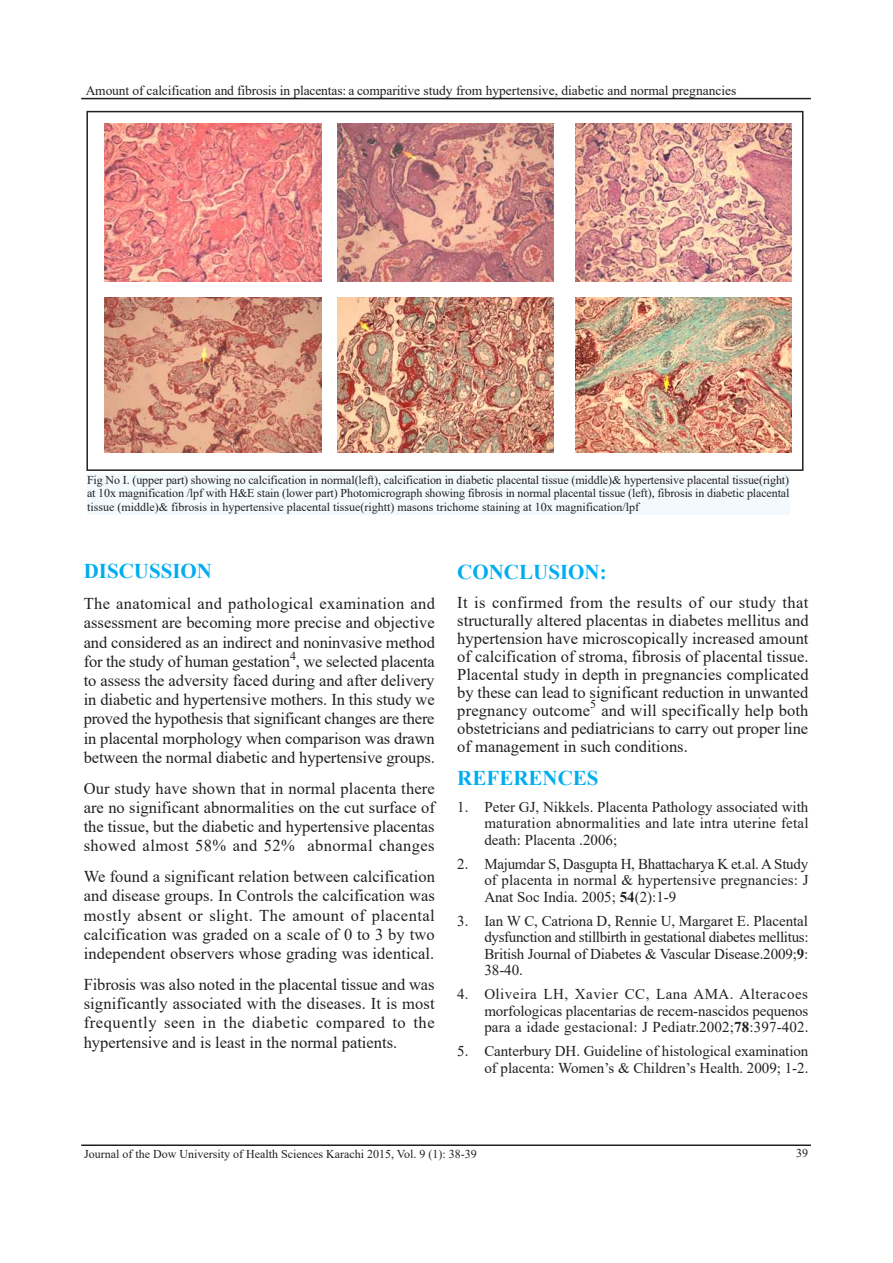
<style>
.page{position:relative;width:893px;height:1263px;background:#fff}
.page>*{position:absolute;margin:0;border:0;box-sizing:border-box;transform-origin:0 0}
.t1{font:700 21px "Times New Roman";color:#00aeef}
.t2{font:16.5px/19.2px "Times New Roman";color:#231f20;text-align:justify}
.t3{font:15px/16.5px "Times New Roman";color:#231f20;text-align:justify}
.t4{font:13.5px "Times New Roman";letter-spacing:-.01em;color:#231f20}
.t5{font:12px/13.5px "Times New Roman";color:#231f20;text-align:justify}
.s1{font-weight:700}
</style>
<div class="page">
<hr style="left:81px;top:1144px;width:730px;height:2px;background:#231f20">
<hr style="left:81px;top:98px;width:730px;height:1px;background:#231f20">
<div style="left:87px;top:474px;width:702px;height:41px;background:#f3fafe"></div>
<img style="left:105px;top:123px;width:216px;height:159px">
<img style="left:105px;top:297px;width:216px;height:156px">
<img style="left:338px;top:123px;width:216px;height:158px">
<img style="left:338px;top:297px;width:216px;height:155px">
<img style="left:575px;top:123px;width:217px;height:158px">
<img style="left:575px;top:297px;width:217px;height:156px">
<div style="left:86px;top:111px;width:717px;height:360px;border:2px solid #231f20"></div>
<p class="t4" style="left:86px;top:81px;width:652px">Amount of calcification and fibrosis in placentas: a comparitive study from hypertensive, diabetic and normal pregnancies</p>
<p class="t5" style="left:87px;top:472px;width:704px">Fig No I. (upper part) showing no calcification in normal(left), calcification in diabetic placental tissue (middle)&amp; hypertensive placental tissue(right) at 10x magnification /lpf with H&amp;E stain (lower part) Photomicrograph showing fibrosis in normal placental tissue (left), fibrosis in diabetic placental tissue (middle)&amp; fibrosis in hypertensive placental tissue(rightt) masons trichome staining at 10x magnification/lpf</p>
<p class="t1" style="left:84px;top:556px;width:130px">DISCUSSION</p>
<p class="t2" style="left:84px;top:593px;width:353px">The anatomical and pathological examination and assessment are becoming more precise and objective and considered as an indirect and noninvasive method for the study of human gestation<sup>4</sup>, we selected placenta to assess the adversity faced during and after delivery in diabetic and hypertensive mothers. In this study we proved the hypothesis that significant changes are there in placental morphology when comparison was drawn between the normal diabetic and hypertensive groups.</p>
<p class="t2" style="left:84px;top:778px;width:353px">Our study have shown that in normal placenta there are no significant abnormalities on the cut surface of the tissue, but the diabetic and hypertensive placentas showed almost 58% and 52% abnormal changes</p>
<p class="t2" style="left:84px;top:867px;width:353px">We found a significant relation between calcification and disease groups. In Controls the calcification was mostly absent or slight. The amount of placental calcification was graded on a scale of 0 to 3 by two independent observers whose grading was identical.</p>
<p class="t2" style="left:84px;top:974px;width:352px">Fibrosis was also noted in the placental tissue and was significantly associated with the diseases. It is most frequently seen in the diabetic compared to the hypertensive and is least in the normal patients.</p>
<p class="t1" style="left:457px;top:557px;width:151px">CONCLUSION:</p>
<p class="t2" style="left:457px;top:593px;width:353px;line-height:18px">It is confirmed from the results of our study that structurally altered placentas in diabetes mellitus and hypertension have microscopically increased amount of calcification of stroma, fibrosis of placental tissue.<br>Placental study in depth in pregnancies complicated by these can lead to significant reduction in unwanted pregnancy outcome<sup>5</sup> and will specifically help both obstetricians and pediatricians to carry out proper line of management in such conditions.</p>
<p class="t1" style="left:457px;top:762px;width:143px">REFERENCES</p>
<p class="t3" style="left:484px;top:798px;width:326px;text-indent:-27px">1. Peter GJ, Nikkels. Placenta Pathology associated with maturation abnormalities and late intra uterine fetal death: Placenta .2006;</p>
<p class="t3" style="left:484px;top:855px;width:326px;text-indent:-27px">2. Majumdar S, Dasgupta H, Bhattacharya K et.al. A Study of placenta in normal &amp; hypertensive pregnancies: J Anat Soc India. 2005; <span class="s1">54</span>(2):1-9</p>
<p class="t3" style="left:484px;top:912px;width:326px;text-indent:-27px">3. Ian W C, Catriona D, Rennie U, Margaret E. Placental dysfunction and stillbirth in gestational diabetes mellitus:<br>British Journal of Diabetes &amp; Vascular Disease.2009;<span class="s1">9</span>:<br>38-40.</p>
<p class="t3" style="left:484px;top:985px;width:326px;text-indent:-27px">4. Oliveira LH, Xavier CC, Lana AMA. Alteracoes morfologicas placentarias de recem-nascidos pequenos para a idade gestacional: J Pediatr.2002;<span class="s1">78</span>:397-402.</p>
<p class="t3" style="left:457px;top:1042px;width:353px;text-align:right">5. Canterbury DH. Guideline of histological examination of placenta: Women’s &amp; Children’s Health. 2009; 1-2.</p>
<p class="t5" style="left:84px;top:1146px;width:394px">Journal of the Dow University of Health Sciences Karachi 2015, Vol. 9 (1): 38-39</p>
<p class="t5" style="left:796px;top:1146px;width:13px">39</p>
</div>
